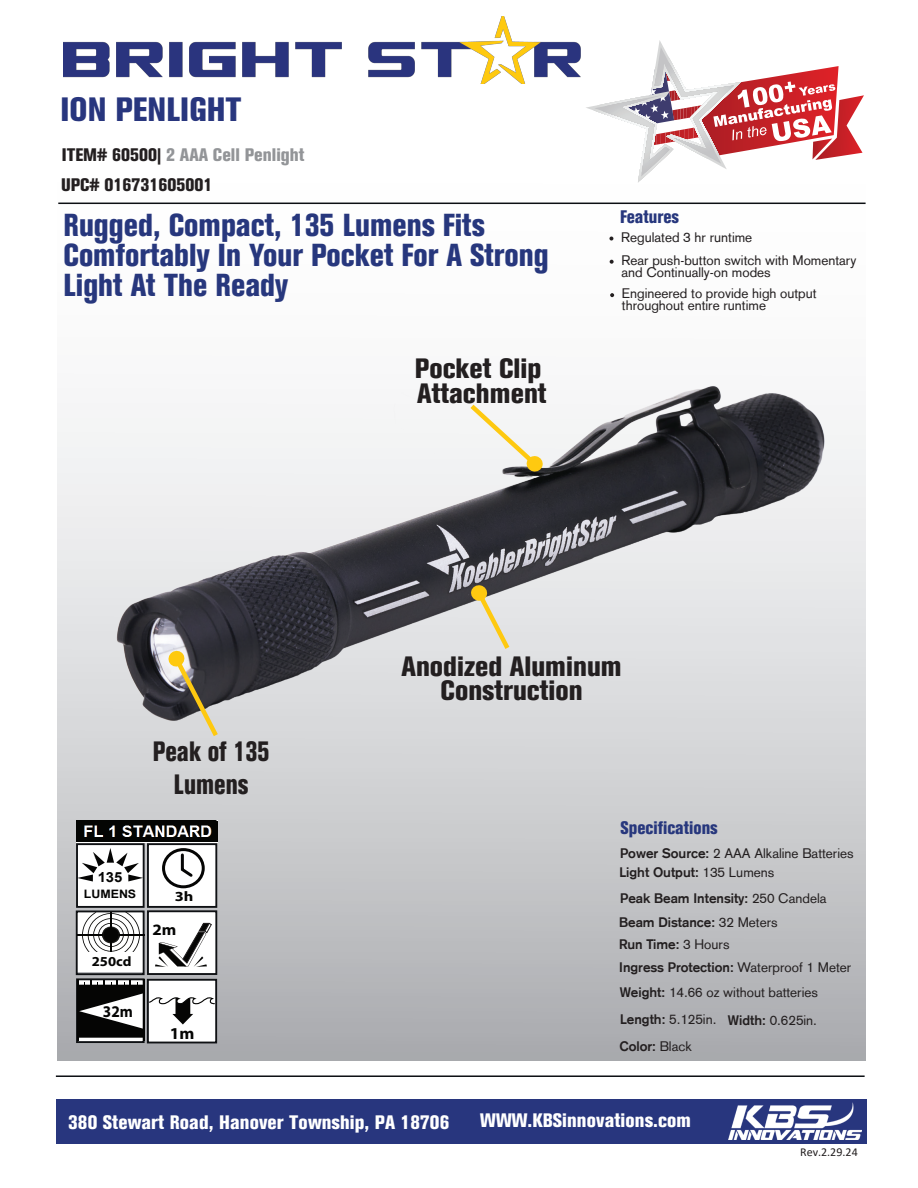
<style>
.page{position:relative;width:918px;height:1188px;background:#fff}
.page>*{position:absolute;margin:0;border:0;box-sizing:border-box;transform-origin:0 0}
.t1{font:33.45px "Akzidenz Grotesk BQ X Bd Cnd Alt";color:#28367e}
.t2{font:31.5px/30px "Akzidenz Grotesk BQ X Bd Cnd Alt";color:#27377d;scale:.95 1}
.t3{font:27.75px/24.6px "Akzidenz Grotesk BQ X Bd Cnd Alt";color:#231f20}
.t4{font:27.75px/33.3px "Akzidenz Grotesk BQ X Bd Cnd Alt";color:#231f20;text-align:center;scale:.87 1}
.t5{font:19.35px "Akzidenz Grotesk BQ X Bd Cnd Alt";letter-spacing:.005em;color:#fff}
.t6{font:18px/30.9px "Akzidenz Grotesk BQ X Bd Cnd Alt";color:#231f20}
.t7{font:18px "Akzidenz Grotesk BQ X Bd Cnd Alt";color:#27377d;scale:.95 1}
.t8{font:700 16.65px "Myriad Pro";color:#050504;scale:1.05 1}
.t9{font:700 16.35px "Myriad Pro";color:#050504;scale:.93 1}
.t10{font:700 15.9px "Myriad Pro";color:#050504;scale:1.07 1}
.t11{font:700 13.95px "Arial";color:#050504;scale:1.07 1}
.t12{font:700 13.95px "Myriad Pro";color:#050504;scale:1.18 1}
.t13{font:700 13.8px "Myriad Pro";color:#050504;scale:1.07 1}
.t14{font:13.5px/22.4px "Akzidenz Grotesk";color:#231f20}
.t15{font:700 13.5px/24.9px "Akzidenz Grotesk";color:#231f20}
.t16{font:12px "Calibri";color:#231f20}
.t17{font:700 11.7px "Arial";color:#050504;scale:1.07 1}
.s1{color:#939598}
.s2{font-weight:700}
.s3{font-weight:400}
</style>
<div class="page">
<div style="left:57px;top:93px;width:808px;height:967px;background:linear-gradient(to bottom,#fff,#b3b4b8)"></div>
<hr style="left:58px;top:203px;width:808px;height:1px;background:#0c0f13">
<img style="left:63px;top:17px;width:518px;height:67px">
<hr style="left:56px;top:1075px;width:809px;height:2px;background:#0c0f13">
<div style="left:57px;top:1100px;width:810px;height:44px;background:#28367e"></div>
<img style="left:729px;top:1102px;width:133px;height:37px">
<svg style="left:585px;top:40px;width:279px;height:91px"></svg>
<svg style="left:601px;top:105px;width:62px;height:62px"></svg>
<svg style="left:602px;top:106px;width:60px;height:60px"></svg>
<svg style="left:603px;top:107px;width:58px;height:58px"></svg>
<svg style="left:604px;top:108px;width:56px;height:56px"></svg>
<svg style="left:605px;top:109px;width:54px;height:54px"></svg>
<svg style="left:606px;top:110px;width:52px;height:52px"></svg>
<svg style="left:607px;top:111px;width:50px;height:50px"></svg>
<svg style="left:608px;top:112px;width:48px;height:48px"></svg>
<svg style="left:609px;top:113px;width:46px;height:45px"></svg>
<svg style="left:610px;top:114px;width:44px;height:43px"></svg>
<svg style="left:611px;top:115px;width:42px;height:41px"></svg>
<div style="left:148px;top:911px;width:68px;height:63px;background:#fff"></div>
<div style="left:77px;top:981px;width:67px;height:61px;background:#fff"></div>
<div style="left:77px;top:911px;width:67px;height:61px;background:#fff"></div>
<div style="left:76px;top:843px;width:69px;height:65px;border:2px solid #0f1114"></div>
<div style="left:76px;top:911px;width:69px;height:64px;border:2px solid #0f1114"></div>
<div style="left:147px;top:910px;width:70px;height:65px;border:2px solid #0f1114"></div>
<div style="left:76px;top:978px;width:69px;height:65px;border:2px solid #0f1114"></div>
<hr style="left:78px;top:980px;width:1px;height:61px;background:#050504">
<hr style="left:143px;top:980px;width:1px;height:61px;background:#050504">
<svg style="left:155px;top:927px;width:56px;height:40px"></svg>
<svg style="left:82px;top:927px;width:58px;height:25px"></svg>
<hr style="left:77px;top:934px;width:26px;height:2px;background:#050504">
<hr style="left:119px;top:934px;width:26px;height:2px;background:#050504">
<hr style="left:110px;top:930px;width:2px;height:21px;background:#050504">
<div style="left:149px;top:981px;width:67px;height:61px;background:#fff"></div>
<svg style="left:79px;top:980px;width:135px;height:58px"></svg>
<div style="left:147px;top:979px;width:70px;height:64px;border:2px solid #0f1114"></div>
<img style="left:78px;top:131px;width:788px;height:796px">
<svg style="left:466px;top:400px;width:78px;height:73px"></svg>
<svg style="left:164px;top:646px;width:58px;height:95px;background:#898476"></svg>
<svg style="left:468px;top:585px;width:45px;height:69px;background:#d7d0b8"></svg>
<h1 class="t1" style="left:61px;top:90px;width:183px">ION PENLIGHT</h1>
<h3 class="t6" style="left:61px;top:139px;width:245px">ITEM# 60500| <span class="s1">2 AAA Cell Penlight<br></span>UPC# 016731605001</h3>
<h2 class="t2" style="left:63px;top:210px;width:512px">Rugged, Compact, 135 Lumens Fits<br>Comfortably In Your Pocket For A Strong<br>Light At The Ready</h2>
<h3 class="t3" style="left:415px;top:357px;width:133px">Pocket Clip<br>Attachment</h3>
<h3 class="t7" style="left:620px;top:207px;width:64px">Features</h3>
<p class="t14" style="left:621px;top:227px;width:237px">Regulated 3 hr runtime<br>Rear push-button switch with Momentary</p>
<p class="t14" style="left:621px;top:262px;width:197px;line-height:21.1px">and Continually-on modes<br>Engineered to provide high output</p>
<p class="t14" style="left:622px;top:295px;width:146px">throughout entire runtime</p>
<h3 class="t4" style="left:153px;top:735px;width:136px">Peak of 135<br>Lumens</h3>
<p class="t11" style="left:98px;top:868px;width:25px">135</p>
<p class="t17" style="left:84px;top:886px;width:50px">LUMENS</p>
<p class="t12" style="left:175px;top:888px;width:17px">3h</p>
<p class="t13" style="left:92px;top:953px;width:38px">250cd</p>
<p class="t9" style="left:103px;top:1001px;width:34px">32m</p>
<p class="t10" style="left:153px;top:919px;width:24px">2m</p>
<p class="t8" style="left:170px;top:1022px;width:25px">1m</p>
<h3 class="t3" style="left:402px;top:654px;width:222px;text-align:center">Anodized Aluminum<br>Construction</h3>
<h3 class="t7" style="left:621px;top:817px;width:104px">Specifications</h3>
<p class="t14" style="left:620px;top:843px;width:236px;line-height:19.5px"><span class="s2">Power Source:</span> 2 AAA Alkaline Batteries<br><span class="s2">Light Output:</span> 135 Lumens</p>
<p class="t15" style="left:619px;top:885px;width:209px">Peak Beam Intensity: <span class="s3">250 Candela<br></span>Beam Distance: <span class="s3">32 Meters</span></p>
<p class="t14" style="left:619px;top:955px;width:234px;line-height:25.2px"><span class="s2">Ingress Protection:</span> Waterproof 1 Meter<br><span class="s2">Weight:</span> 14.66 oz without batteries</p>
<p class="t14" style="left:619px;top:1007px;width:199px;line-height:26px"><span class="s2">Length:</span> 5.125in. <span class="s2">Width:</span> 0.625in.<br><span class="s2">Color:</span> Black</p>
<p class="t15" style="left:619px;top:932px;width:112px">Run Time: <span class="s3">3 Hours</span></p>
<h3 class="t5" style="left:68px;top:1111px;width:383px">380 Stewart Road, Hanover Township, PA 18706</h3>
<h3 class="t5" style="left:480px;top:1109px;width:212px">WWW.KBSinnovations.com</h3>
<p class="t16" style="left:800px;top:1143px;width:59px">Rev.2.29.24</p>
</div>
